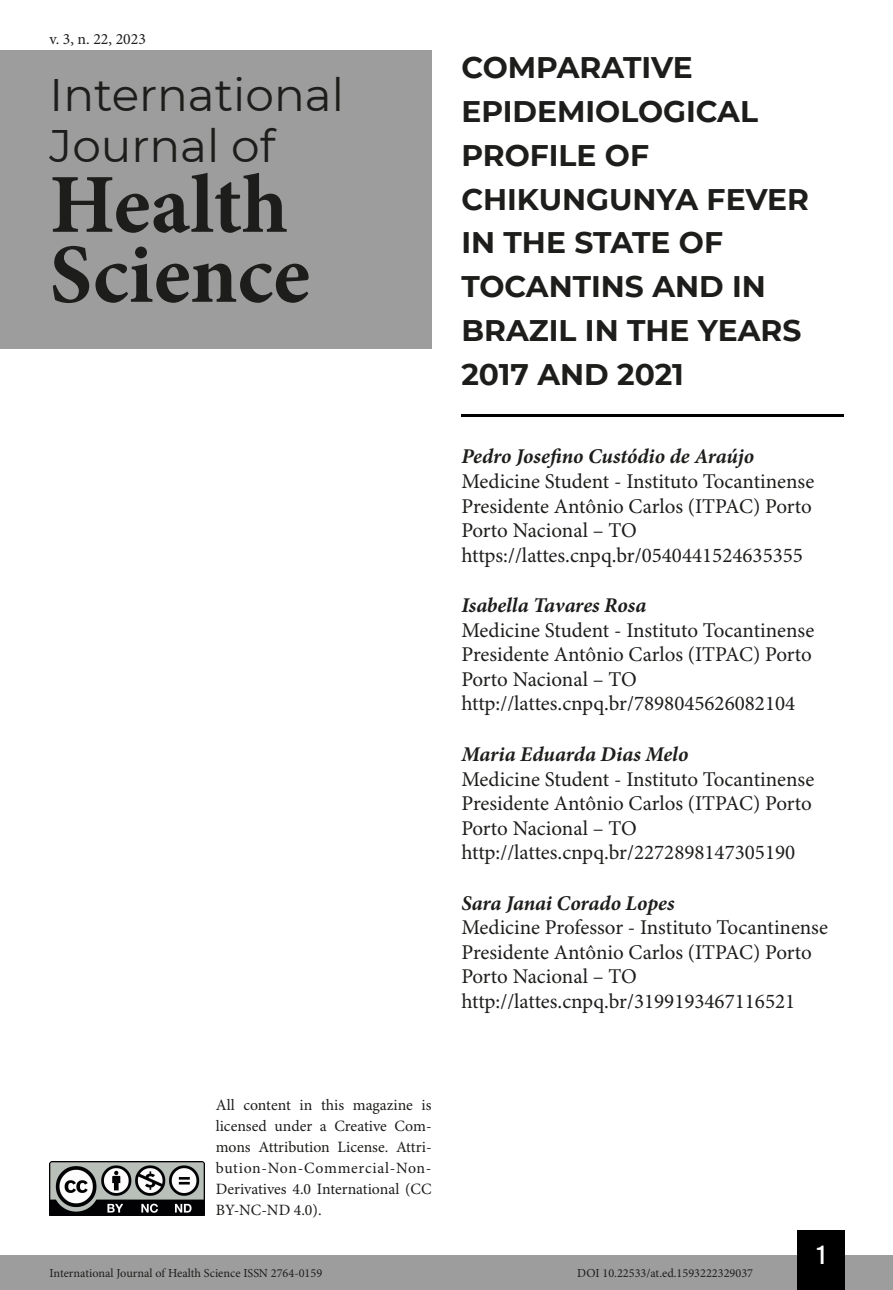
<style>
.page{position:relative;width:893px;height:1290px;background:#fff}
.page>*{position:absolute;margin:0;border:0;box-sizing:border-box;transform-origin:0 0}
.t1{font:700 84px/70px "Minion Pro";color:#1d1d1b}
.t2{font:45.5px/50.8px "Montserrat";color:#1d1d1b}
.t3{font:700 29.75px/43.8px "Montserrat";color:#1d1d1b}
.t4{font:26.25px "Bebas Kai";color:#fff}
.t5{font:21px/24.5px "Minion Pro";color:#1d1d1b}
.t6{font:italic 700 21px "Minion Pro";letter-spacing:-.005em;color:#1d1d1b}
.t7{font:15.75px/21px "Minion Pro";color:#1d1d1b;text-align:justify}
.t8{font:12.25px "Minion Pro";color:#1d1d1b}
</style>
<div class="page">
<div style="left:0;top:1255px;width:893px;height:35px;background:#9d9d9d"></div>
<div style="left:797px;top:1230px;width:48px;height:60px;background:#000"></div>
<img style="left:50px;top:1161px;width:154px;height:54px">
<div style="left:0;top:50px;width:432px;height:298px;background:#9d9d9d"></div>
<hr style="left:461px;top:414px;width:382px;height:3px;background:#000">
<p class="t7" style="left:50px;top:29px;width:98px">v. 3, n. 22, 2023</p>
<h2 class="t2" style="left:50px;top:68px;width:296px">International<br>Journal of</h2>
<h1 class="t1" style="left:50px;top:169px;width:262px">Health<br>Science</h1>
<h3 class="t3" style="left:461px;top:44px;width:349px">COMPARATIVE<br>EPIDEMIOLOGICAL<br>PROFILE OF<br>CHIKUNGUNYA FEVER<br>IN THE STATE OF<br>TOCANTINS AND IN<br>BRAZIL IN THE YEARS<br>2017 AND 2021</h3>
<p class="t6" style="left:461px;top:442px;width:294px">Pedro Josefino Custódio de Araújo</p>
<p class="t5" style="left:461px;top:470px;width:354px">Medicine Student - Instituto Tocantinense Presidente Antônio Carlos (ITPAC) Porto Porto Nacional – TO https://lattes.cnpq.br/0540441524635355</p>
<p class="t6" style="left:461px;top:591px;width:187px">Isabella Tavares Rosa</p>
<p class="t5" style="left:461px;top:619px;width:354px">Medicine Student - Instituto Tocantinense Presidente Antônio Carlos (ITPAC) Porto Porto Nacional – TO http://lattes.cnpq.br/7898045626082104</p>
<p class="t6" style="left:461px;top:739px;width:228px">Maria Eduarda Dias Melo</p>
<p class="t5" style="left:461px;top:767px;width:354px">Medicine Student - Instituto Tocantinense Presidente Antônio Carlos (ITPAC) Porto Porto Nacional – TO http://lattes.cnpq.br/2272898147305190</p>
<p class="t6" style="left:461px;top:888px;width:215px">Sara Janai Corado Lopes</p>
<p class="t5" style="left:461px;top:916px;width:368px">Medicine Professor - Instituto Tocantinense Presidente Antônio Carlos (ITPAC) Porto Porto Nacional – TO http://lattes.cnpq.br/3199193467116521</p>
<p class="t7" style="left:216px;top:1095px;width:217px">All content in this magazine is licensed under a Creative Com&shy;mons Attribution License. Attri&shy;bution-Non-Commercial-Non-Derivatives 4.0 International (CC BY-NC-ND 4.0).</p>
<p class="t4" style="left:817px;top:1241px;width:10px">1</p>
<p class="t8" style="left:50px;top:1266px;width:274px">International Journal of Health Science ISSN 2764-0159</p>
<p class="t8" style="left:577px;top:1266px;width:177px">DOI 10.22533/at.ed.1593222329037</p>
</div>
